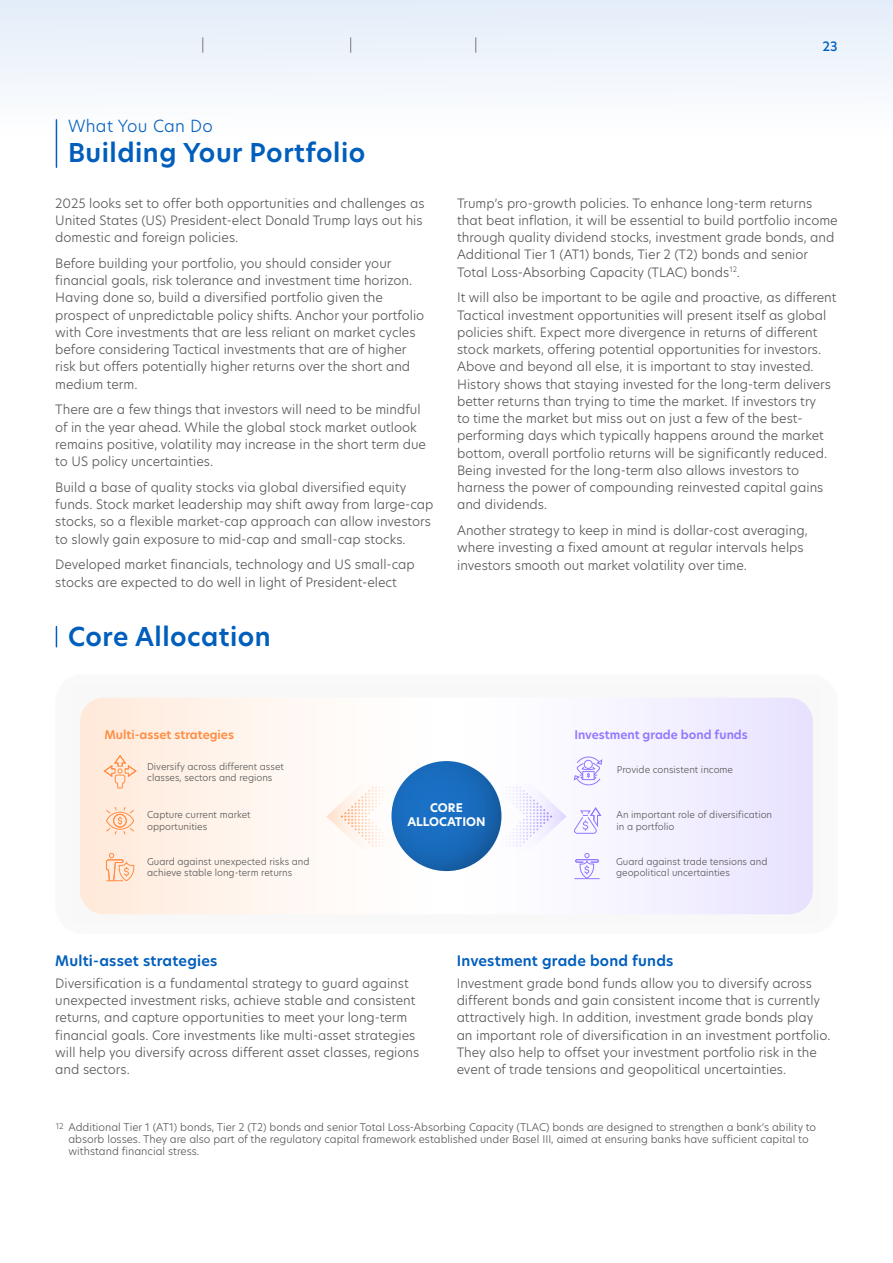
<style>
.page{position:relative;width:893px;height:1263px;background:#fff}
.page>*{position:absolute;margin:0;border:0;box-sizing:border-box;transform-origin:0 0}
.t1{font:600 25.5px "New Hero";letter-spacing:.02em;color:#005ebc}
.t2{font:300 16.5px "New Hero";letter-spacing:.02em;color:#005ebc}
.t3{font:600 14.25px "New Hero";letter-spacing:.015em;color:#005ebc}
.t4{font:300 12.75px/17.2px "New Hero";color:#575756}
.t5{font:500 12.75px "New Hero";color:#005ebc}
.t6{font:600 11.7px "New Hero";color:#9277ff}
.t7{font:600 11.7px "New Hero";color:#ff8c41}
.t8{font:700 11.7px/14.1px "New Hero";color:#fff;text-align:center}
.t9{font:300 10.5px/12px "New Hero";color:#575756}
.t10{font:300 9.3px/11.2px "New Hero";color:#585857}
</style>
<div class="page">
<hr style="left:56px;top:120px;width:1px;height:47px;background:#005ebc">
<svg style="left:56px;top:627px;width:1px;height:20px"></svg>
<div style="left:55px;top:674px;width:783px;height:260px;background:#f8f8f8;border-radius:28px"></div>
<svg style="left:80px;top:698px;width:733px;height:216px"></svg>
<svg style="left:106px;top:853px;width:29px;height:28px"></svg>
<svg style="left:103px;top:754px;width:34px;height:35px"></svg>
<svg style="left:105px;top:806px;width:30px;height:29px"></svg>
<svg style="left:574px;top:853px;width:26px;height:26px"></svg>
<svg style="left:573px;top:756px;width:30px;height:30px"></svg>
<svg style="left:573px;top:807px;width:29px;height:27px"></svg>
<svg style="left:391px;top:761px;width:110px;height:110px;background:#196aba"></svg>
<svg style="left:495px;top:784px;width:72px;height:65px"></svg>
<svg style="left:326px;top:784px;width:72px;height:65px"></svg>
<div style="left:0;top:0;width:893px;height:147px;background:linear-gradient(to right,#f1f6fc,#f2f7fc)"></div>
<svg style="left:202px;top:37px;width:1px;height:16px"></svg>
<svg style="left:350px;top:37px;width:1px;height:16px"></svg>
<svg style="left:475px;top:37px;width:1px;height:16px"></svg>
<p class="t5" style="left:823px;top:37px;width:17px">23</p>
<p class="t2" style="left:68px;top:115px;width:146px">What You Can Do</p>
<h1 class="t1" style="left:68px;top:135px;width:299px">Building Your Portfolio</h1>
<p class="t4" style="left:55px;top:194px;width:371px">2025 looks set to offer both opportunities and challenges as<br>United States (US) President-elect Donald Trump lays out his domestic and foreign policies.</p>
<p class="t4" style="left:55px;top:254px;width:371px">Before building your portfolio, you should consider your financial goals, risk tolerance and investment time horizon.<br>Having done so, build a diversified portfolio given the prospect of unpredictable policy shifts. Anchor your portfolio with Core investments that are less reliant on market cycles before considering Tactical investments that are of higher risk but offers potentially higher returns over the short and medium term.</p>
<p class="t4" style="left:55px;top:401px;width:372px">There are a few things that investors will need to be mindful of in the year ahead. While the global stock market outlook remains positive, volatility may increase in the short term due to US policy uncertainties.</p>
<p class="t4" style="left:55px;top:478px;width:380px">Build a base of quality stocks via global diversified equity funds. Stock market leadership may shift away from large-cap stocks, so a flexible market-cap approach can allow investors to slowly gain exposure to mid-cap and small-cap stocks.</p>
<p class="t4" style="left:55px;top:556px;width:361px">Developed market financials, technology and US small-cap stocks are expected to do well in light of President-elect</p>
<h1 class="t1" style="left:68px;top:619px;width:204px">Core Allocation</h1>
<p class="t4" style="left:457px;top:194px;width:382px">Trump’s pro-growth policies. To enhance long-term returns that beat inflation, it will be essential to build portfolio income through quality dividend stocks, investment grade bonds, and Additional Tier 1 (AT1) bonds, Tier 2 (T2) bonds and senior Total Loss-Absorbing Capacity (TLAC) bonds<sup>12</sup>.</p>
<p class="t4" style="left:457px;top:289px;width:381px">It will also be important to be agile and proactive, as different Tactical investment opportunities will present itself as global policies shift. Expect more divergence in returns of different stock markets, offering potential opportunities for investors.<br>Above and beyond all else, it is important to stay invested.<br>History shows that staying invested for the long-term delivers better returns than trying to time the market. If investors try<br>to time the market but miss out on just a few of the best&shy;performing days which typically happens around the market bottom, overall portfolio returns will be significantly reduced.<br>Being invested for the long-term also allows investors to harness the power of compounding reinvested capital gains and dividends.</p>
<p class="t4" style="left:457px;top:521px;width:352px">Another strategy to keep in mind is dollar-cost averaging, where investing a fixed amount at regular intervals helps investors smooth out market volatility over time.</p>
<p class="t7" style="left:104px;top:726px;width:131px">Multi-asset strategies</p>
<p class="t6" style="left:574px;top:726px;width:175px">Investment grade bond funds</p>
<p class="t10" style="left:147px;top:760px;width:138px">Diversify across different asset classes, sectors and regions</p>
<p class="t10" style="left:147px;top:809px;width:105px">Capture current market opportunities</p>
<p class="t10" style="left:147px;top:855px;width:164px">Guard against unexpected risks and achieve stable long-term returns</p>
<p class="t8" style="left:407px;top:801px;width:80px">CORE<br>ALLOCATION</p>
<p class="t10" style="left:617px;top:764px;width:118px">Provide consistent income</p>
<p class="t10" style="left:616px;top:809px;width:157px">An important role of diversification in a portfolio</p>
<p class="t10" style="left:616px;top:855px;width:153px">Guard against trade tensions and geopolitical uncertainties</p>
<p class="t3" style="left:55px;top:951px;width:164px">Multi-asset strategies</p>
<p class="t4" style="left:55px;top:974px;width:366px">Diversification is a fundamental strategy to guard against unexpected investment risks, achieve stable and consistent returns, and capture opportunities to meet your long-term financial goals. Core investments like multi-asset strategies will help you diversify across different asset classes, regions and sectors.</p>
<p class="t3" style="left:457px;top:951px;width:218px">Investment grade bond funds</p>
<p class="t4" style="left:457px;top:974px;width:375px">Investment grade bond funds allow you to diversify across different bonds and gain consistent income that is currently attractively high. In addition, investment grade bonds play an important role of diversification in an investment portfolio.<br>They also help to offset your investment portfolio risk in the event of trade tensions and geopolitical uncertainties.</p>
<p class="t9" style="left:68px;top:1121px;width:749px;text-indent:-13px"><sup>12</sup> Additional Tier 1 (AT1) bonds, Tier 2 (T2) bonds and senior Total Loss-Absorbing Capacity (TLAC) bonds are designed to strengthen a bank’s ability to absorb losses. They are also part of the regulatory capital framework established under Basel III, aimed at ensuring banks have sufficient capital to withstand financial stress.</p>
</div>
